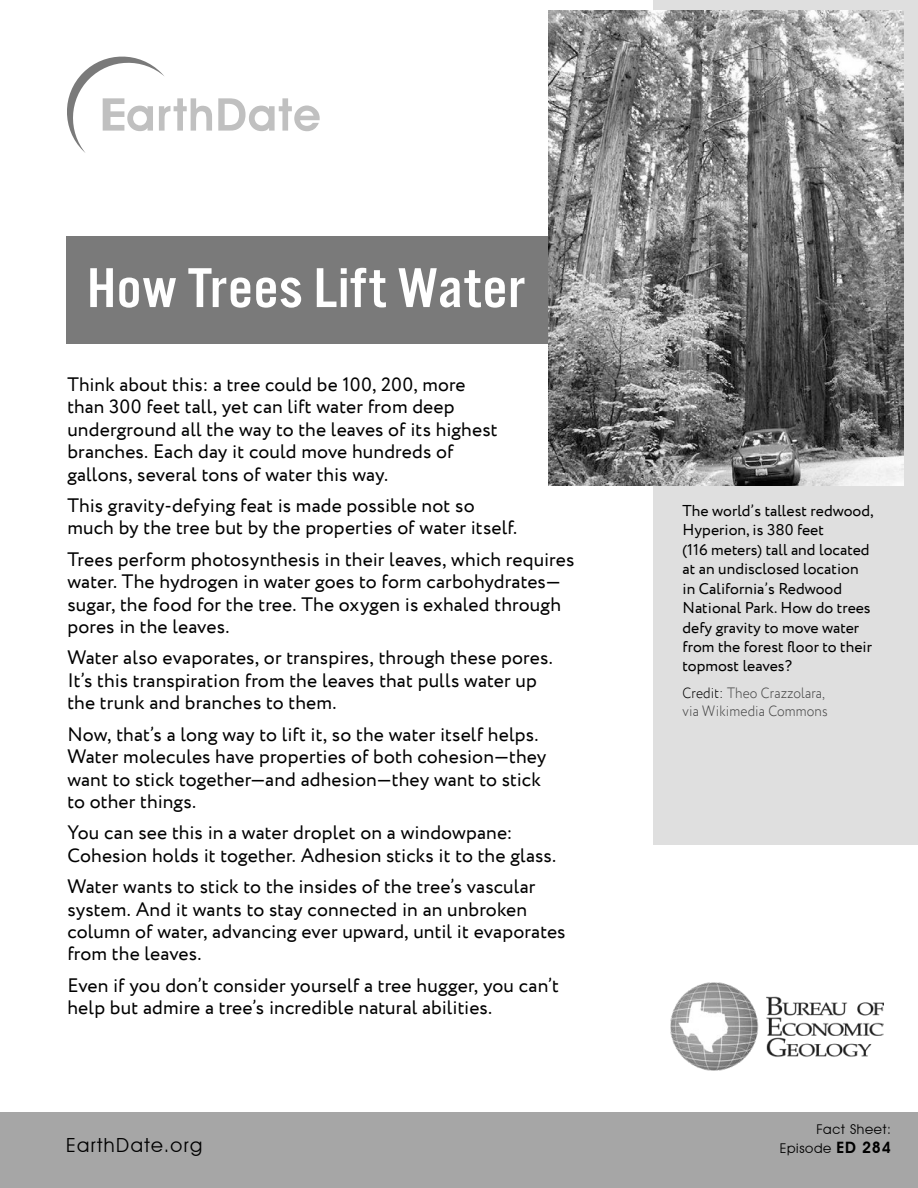
<style>
.page{position:relative;width:918px;height:1188px;background:#fff}
.page>*{position:absolute;margin:0;border:0;box-sizing:border-box;transform-origin:0 0}
.t1{font:58.35px "Alternate Got No 3 D";letter-spacing:.01em;color:#fff;scale:1.1 1}
.t2{font:19.5px/22.4px "Circe";letter-spacing:.005em;color:#000}
.t3{font:19.5px "Avant Garde IT Cby BT";letter-spacing:.075em;color:#000}
.t4{font:15.75px/19.5px "Circe";color:#000}
.t5{font:300 15px/18px "Circe";letter-spacing:.01em;color:#474747;scale:.9 1}
.t6{font:13.5px/18.9px "Avant Garde IT Cby BT";letter-spacing:.05em;color:#000;text-align:right}
.s1{color:#000}
.s2{font-weight:600;font-size:15.75px}
</style>
<div class="page">
<div style="left:66px;top:236px;width:587px;height:108px;background:#7a7a7a"></div>
<div style="left:653px;top:0;width:265px;height:845px;background:#dfdfdf"></div>
<svg style="left:67px;top:56px;width:145px;height:97px"></svg>
<svg style="left:218px;top:98px;width:102px;height:33px"></svg>
<img style="left:671px;top:983px;width:213px;height:88px">
<div style="left:0;top:1112px;width:918px;height:76px;background:#a6a6a6"></div>
<img style="left:548px;top:11px;width:356px;height:474px">
<h1 class="t1" style="left:87px;top:258px;width:399px">How Trees Lift Water</h1>
<p class="t2" style="left:67px;top:374px;width:432px">Think about this: a tree could be 100, 200, more than 300 feet tall, yet can lift water from deep underground all the way to the leaves of its highest branches. Each day it could move hundreds of gallons, several tons of water this way.</p>
<p class="t2" style="left:67px;top:495px;width:451px">This gravity-defying feat is made possible not so much by the tree but by the properties of water itself.</p>
<p class="t2" style="left:67px;top:549px;width:508px">Trees perform photosynthesis in their leaves, which requires water. The hydrogen in water goes to form carbohydrates— sugar, the food for the tree. The oxygen is exhaled through pores in the leaves.</p>
<p class="t2" style="left:67px;top:647px;width:487px">Water also evaporates, or transpires, through these pores.<br>It’s this transpiration from the leaves that pulls water up the trunk and branches to them.</p>
<p class="t2" style="left:67px;top:724px;width:481px">Now, that’s a long way to lift it, so the water itself helps.<br>Water molecules have properties of both cohesion—they want to stick together—and adhesion—they want to stick to other things.</p>
<p class="t2" style="left:67px;top:822px;width:491px">You can see this in a water droplet on a windowpane:<br>Cohesion holds it together. Adhesion sticks it to the glass.</p>
<p class="t2" style="left:67px;top:876px;width:500px">Water wants to stick to the insides of the tree’s vascular system. And it wants to stay connected in an unbroken column of water, advancing ever upward, until it evaporates from the leaves.</p>
<p class="t2" style="left:67px;top:975px;width:493px">Even if you don’t consider yourself a tree hugger, you can’t help but admire a tree’s incredible natural abilities.</p>
<p class="t3" style="left:66px;top:1134px;width:138px">EarthDate.org</p>
<p class="t4" style="left:683px;top:501px;width:193px">The world’s tallest redwood,<br>Hyperion, is 380 feet<br>(116 meters) tall and located at an undisclosed location in California’s Redwood<br>National Park. How do trees defy gravity to move water from the forest floor to their topmost leaves?</p>
<p class="t5" style="left:683px;top:685px;width:163px"><span class="s1">Credit:</span> Theo Crazzolara, via Wikimedia Commons</p>
<p class="t6" style="left:780px;top:1120px;width:113px">Fact Sheet:<br>Episode <span class="s2">ED 284</span></p>
</div>
